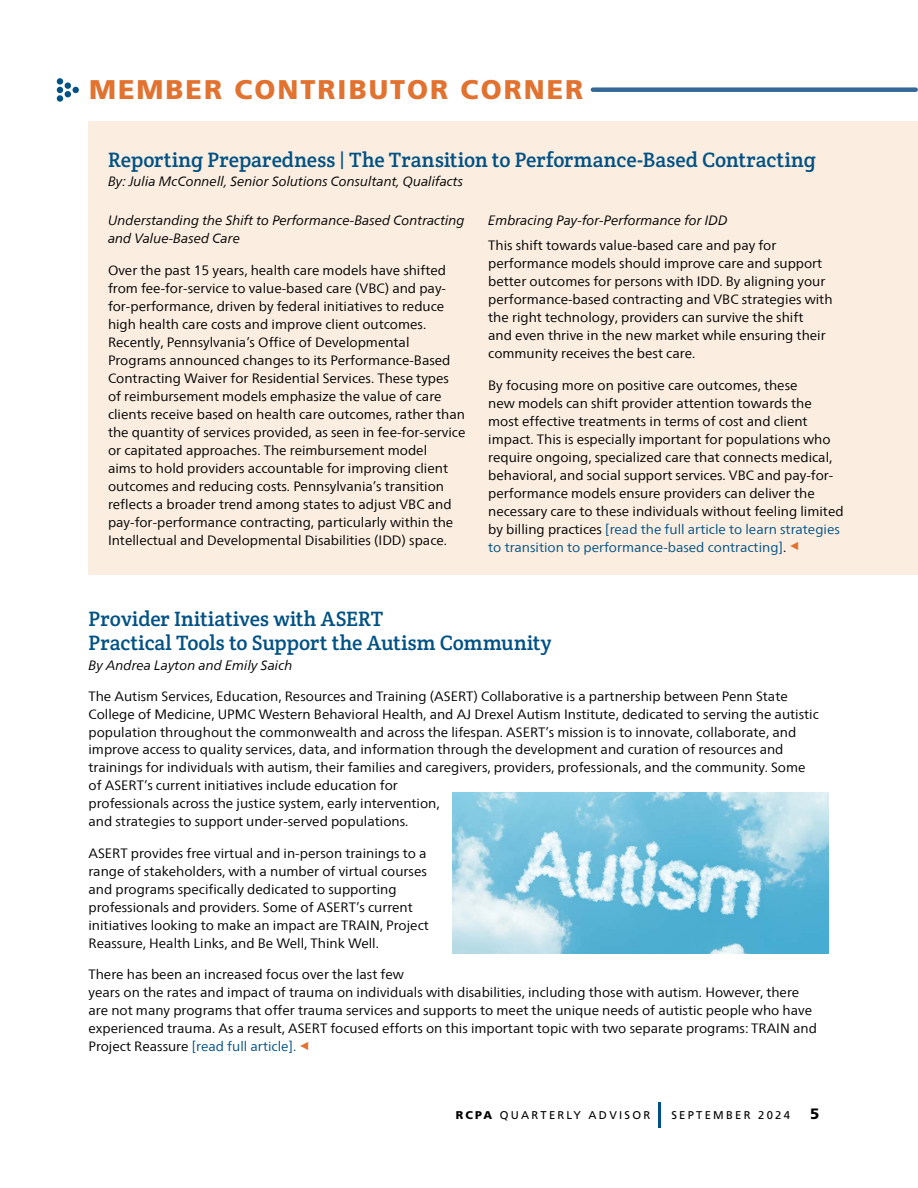
<style>
.page{position:relative;width:918px;height:1188px;background:#fff}
.page>*{position:absolute;margin:0;border:0;box-sizing:border-box;transform-origin:0 0}
.t1{font:900 27px "Frutiger LT Std";letter-spacing:.075em;color:#e2722f}
.t2{font:21px/24px "Crete Round";letter-spacing:-.005em;color:#005184}
.t3{font:900 15px "Frutiger LT Std";color:#000}
.t4{font:13.5px/18px "Frutiger Neue LT Com";color:#000}
.t5{font:italic 13.5px/18px "Frutiger Neue LT Com";color:#000}
.t6{font:11.25px "Frutiger LT Std";letter-spacing:.2em;color:#000}
.s1{color:#005184}
.s2{font-weight:900}
</style>
<div class="page">
<hr style="left:658px;top:1102px;width:3px;height:25px;background:#005184">
<div style="left:88px;top:121px;width:830px;height:454px;background:#fbeee1"></div>
<div style="left:593px;top:87px;width:323px;height:5px;background:#366897"></div>
<img style="left:452px;top:793px;width:376px;height:160px">
<h1 class="t1" style="left:89px;top:74px;width:496px">MEMBER CONTRIBUTOR CORNER</h1>
<h2 class="t2" style="left:108px;top:147px;width:709px">Reporting Preparedness | The Transition to Performance-Based Contracting</h2>
<p class="t5" style="left:108px;top:173px;width:357px">By: Julia McConnell, Senior Solutions Consultant, Qualifacts</p>
<p class="t5" style="left:108px;top:212px;width:358px">Understanding the Shift to Performance-Based Contracting and Value-Based Care</p>
<p class="t4" style="left:108px;top:261px;width:359px">Over the past 15 years, health care models have shifted from fee-for-service to value-based care (VBC) and pay&shy;for-performance, driven by federal initiatives to reduce high health care costs and improve client outcomes.<br>Recently, Pennsylvania’s Office of Developmental Programs announced changes to its Performance-Based Contracting Waiver for Residential Services. These types<br>of reimbursement models emphasize the value of care clients receive based on health care outcomes, rather than the quantity of services provided, as seen in fee-for-service or capitated approaches. The reimbursement model<br>aims to hold providers accountable for improving client outcomes and reducing costs. Pennsylvania’s transition reflects a broader trend among states to adjust VBC and pay-for-performance contracting, particularly within the Intellectual and Developmental Disabilities (IDD) space.</p>
<p class="t5" style="left:488px;top:212px;width:241px">Embracing Pay-for-Performance for IDD</p>
<p class="t4" style="left:488px;top:236px;width:346px">This shift towards value-based care and pay for performance models should improve care and support better outcomes for persons with IDD. By aligning your performance-based contracting and VBC strategies with the right technology, providers can survive the shift<br>and even thrive in the new market while ensuring their community receives the best care.</p>
<p class="t4" style="left:488px;top:376px;width:357px">By focusing more on positive care outcomes, these<br>new models can shift provider attention towards the most effective treatments in terms of cost and client impact. This is especially important for populations who require ongoing, specialized care that connects medical, behavioral, and social support services. VBC and pay-for&shy;performance models ensure providers can deliver the necessary care to these individuals without feeling limited by billing practices <span class="s1">[read the full article to learn strategies to transition to performance-based contracting]</span>.</p>
<h2 class="t2" style="left:88px;top:607px;width:465px">Provider Initiatives with ASERT<br>Practical Tools to Support the Autism Community</h2>
<p class="t5" style="left:88px;top:656px;width:205px">By Andrea Layton and Emily Saich</p>
<p class="t4" style="left:88px;top:687px;width:732px">The Autism Services, Education, Resources and Training (ASERT) Collaborative is a partnership between Penn State College of Medicine, UPMC Western Behavioral Health, and AJ Drexel Autism Institute, dedicated to serving the autistic population throughout the commonwealth and across the lifespan. ASERT’s mission is to innovate, collaborate, and improve access to quality services, data, and information through the development and curation of resources and trainings for individuals with autism, their families and caregivers, providers, professionals, and the community. Some of ASERT’s current initiatives include education for<br>professionals across the justice system, early intervention,<br>and strategies to support under-served populations.</p>
<p class="t4" style="left:88px;top:844px;width:342px">ASERT provides free virtual and in-person trainings to a range of stakeholders, with a number of virtual courses and programs specifically dedicated to supporting professionals and providers. Some of ASERT’s current initiatives looking to make an impact are TRAIN, Project Reassure, Health Links, and Be Well, Think Well.</p>
<p class="t4" style="left:88px;top:966px;width:730px">There has been an increased focus over the last few<br>years on the rates and impact of trauma on individuals with disabilities, including those with autism. However, there are not many programs that offer trauma services and supports to meet the unique needs of autistic people who have experienced trauma. As a result, ASERT focused efforts on this important topic with two separate programs: TRAIN and Project Reassure <span class="s1">[read full article].</span></p>
<p class="t6" style="left:456px;top:1108px;width:196px"><span class="s2">RCPA</span> QUARTERLY ADVISOR</p>
<p class="t6" style="left:671px;top:1108px;width:120px">SEPTEMBER 2024</p>
<p class="t3" style="left:810px;top:1104px;width:11px">5</p>
</div>
